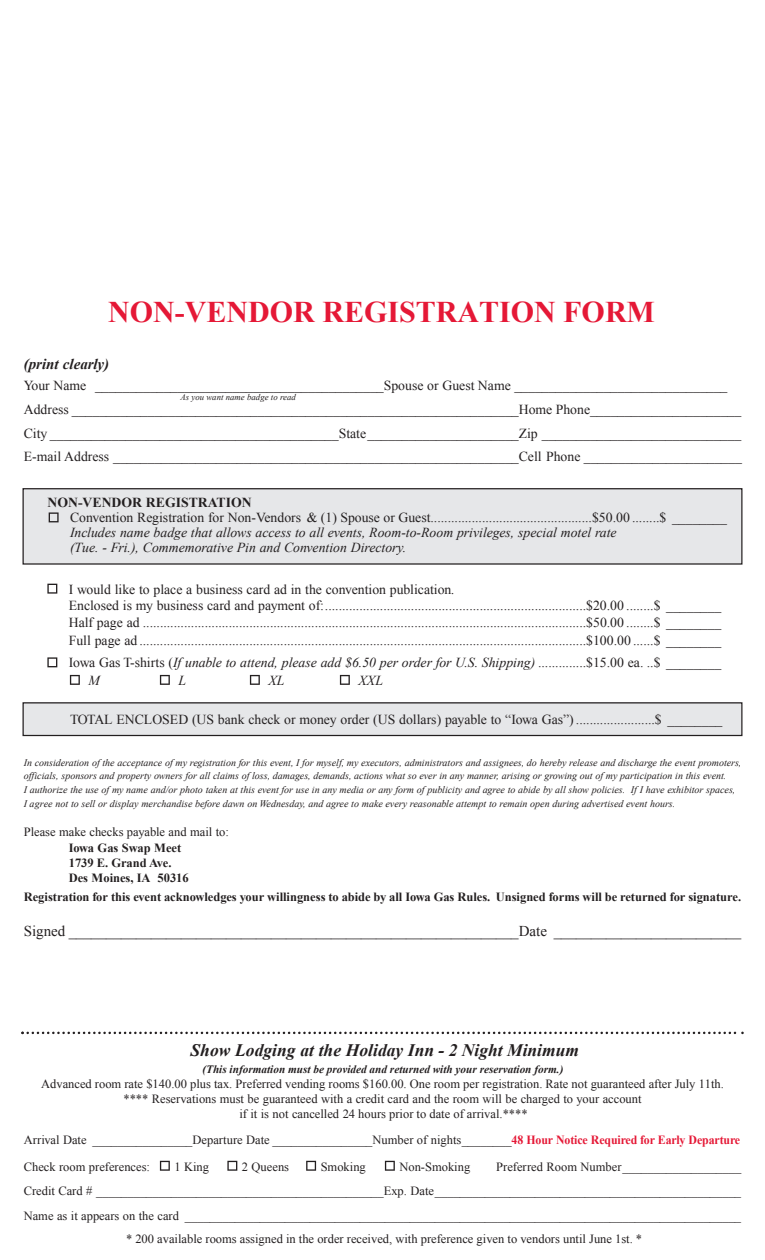
<style>
.page{position:relative;width:765px;height:1260px;background:#fff}
.page>*{position:absolute;margin:0;border:0;box-sizing:border-box;transform-origin:0 0}
.t1{font:700 30px "Times New Roman";color:#e51836}
.t2{font:italic 700 17.5px "Times New Roman";color:#231f20}
.t3{font:15px "Times New Roman";color:#231f20}
.t4{font:italic 700 15px "Times New Roman";color:#231f20}
.t5{font:13.75px/23.8px "Times New Roman";color:#231f20}
.t6{font:italic 13.75px/15px "Times New Roman";color:#231f20}
.t7{font:700 13.75px "Times New Roman";color:#231f20}
.t8{font:12.5px/24.8px "Times New Roman";color:#231f20;text-align:center}
.t9{font:700 12.5px/15px "Times New Roman";color:#231f20}
.t10{font:italic 700 11.25px "Times New Roman";color:#231f20}
.t11{font:italic 10px/14px "Times New Roman";color:#231f20}
.t12{font:italic 8.75px "Times New Roman";color:#231f20}
.s1{font-style:italic}
.s2{font-style:normal}
.s3{font-weight:700;color:#e51836}
</style>
<div class="page">
<div style="left:24px;top:489px;width:717px;height:74px;background:#e6e7e9"></div>
<svg style="left:49px;top:512px;width:10px;height:10px"></svg>
<div style="left:22px;top:488px;width:720px;height:77px;border:1px solid #231f20"></div>
<svg style="left:47px;top:584px;width:10px;height:10px"></svg>
<svg style="left:47px;top:657px;width:10px;height:10px"></svg>
<svg style="left:70px;top:675px;width:10px;height:10px"></svg>
<svg style="left:160px;top:675px;width:10px;height:10px"></svg>
<svg style="left:250px;top:675px;width:10px;height:10px"></svg>
<svg style="left:340px;top:675px;width:10px;height:10px"></svg>
<div style="left:24px;top:703px;width:717px;height:32px;background:#e6e7e9"></div>
<div style="left:22px;top:702px;width:720px;height:34px;border:1px solid #231f20"></div>
<svg style="left:160px;top:1161px;width:10px;height:10px"></svg>
<svg style="left:227px;top:1161px;width:10px;height:10px"></svg>
<svg style="left:306px;top:1161px;width:10px;height:10px"></svg>
<svg style="left:385px;top:1161px;width:10px;height:10px"></svg>
<svg style="left:21px;top:1032px;width:723px;height:2px"></svg>
<h1 class="t1" style="left:108px;top:291px;width:548px">NON-VENDOR REGISTRATION FORM</h1>
<p class="t4" style="left:24px;top:354px;width:87px">(print clearly)</p>
<p class="t5" style="left:24px;top:373px;width:720px">Your Name __________________________________________Spouse or Guest Name _______________________________ Address _________________________________________________________________Home Phone______________________ City __________________________________________State______________________Zip _____________________________ E-mail Address ___________________________________________________________Cell Phone _______________________</p>
<p class="t12" style="left:180px;top:391px;width:117px">As you want name badge to read</p>
<p class="t7" style="left:48px;top:493px;width:206px">NON-VENDOR REGISTRATION</p>
<p class="t5" style="left:70px;top:506px;width:659px">Convention Registration for Non-Vendors &amp; (1) Spouse or Guest...............................................$50.00 ........$ ________</p>
<p class="t6" style="left:70px;top:525px;width:548px">Includes name badge that allows access to all events, Room-to-Room privileges, special motel rate (Tue. - Fri.), Commemorative Pin and Convention Directory.</p>
<p class="t5" style="left:69px;top:581px;width:654px;line-height:16.2px">I would like to place a business card ad in the convention publication<span class="s1">.<br></span>Enclosed is my business card and payment of:............................................................................$20.00 ........$ ________</p>
<p class="t5" style="left:69px;top:614px;width:654px;line-height:17.5px">Half page ad .................................................................................................................................$50.00 ........$ ________<br>Full page ad ..................................................................................................................................$100.00 ......$ ________</p>
<p class="t6" style="left:89px;top:654px;width:634px;line-height:17.5px;text-indent:-20px"><span class="s2">Iowa Gas T-shirts (</span>If unable to attend, please add $6.50 per order for U.S. Shipping) <span class="s2">..............$15.00 ea. ..$ ________<br></span>M</p>
<p class="t6" style="left:179px;top:672px;width:9px">L</p>
<p class="t6" style="left:269px;top:672px;width:18px">XL</p>
<p class="t6" style="left:359px;top:672px;width:26px">XXL</p>
<p class="t5" style="left:70px;top:707px;width:654px">TOTAL ENCLOSED (US bank check or money order (US dollars) payable to “Iowa Gas”).......................$ ________</p>
<p class="t11" style="left:24px;top:755px;width:719px">In consideration of the acceptance of my registration for this event, I for myself, my executors, administrators and assignees, do hereby release and discharge the event promoters, officials, sponsors and property owners for all claims of loss, damages, demands, actions what so ever in any manner, arising or growing out of my participation in this event.<br>I authorize the use of my name and/or photo taken at this event for use in any media or any form of publicity and agree to abide by all show policies. If I have exhibitor spaces,<br>I agree not to sell or display merchandise before dawn on Wednesday, and agree to make every reasonable attempt to remain open during advertised event hours.</p>
<p class="t8" style="left:24px;top:819px;width:207px">Please make checks payable and mail to:</p>
<p class="t9" style="left:69px;top:840px;width:122px">Iowa Gas Swap Meet<br>1739 E. Grand Ave.<br>Des Moines, IA 50316</p>
<p class="t9" style="left:24px;top:889px;width:719px">Registration for this event acknowledges your willingness to abide by all Iowa Gas Rules. Unsigned forms will be returned for signature.</p>
<p class="t3" style="left:24px;top:921px;width:719px">Signed ____________________________________________________________Date _________________________</p>
<p class="t2" style="left:191px;top:1038px;width:390px">Show Lodging at the Holiday Inn - 2 Night Minimum</p>
<p class="t10" style="left:202px;top:1061px;width:362px">(This information must be provided and returned with your reservation form.)</p>
<p class="t8" style="left:41px;top:1071px;width:684px">Advanced room rate $140.00 plus tax. Preferred vending rooms $160.00. One room per registration. Rate not guaranteed after July 11th.</p>
<p class="t8" style="left:123px;top:1091px;width:520px;line-height:15px">**** Reservations must be guaranteed with a credit card and the room will be charged to your account if it is not cancelled 24 hours prior to date of arrival.****</p>
<p class="t8" style="left:24px;top:1126px;width:718px;line-height:26.9px;text-align:left">Arrival Date ________________Departure Date ________________Number of nights________<span class="s3">48 Hour Notice Required for Early Departure<br></span>Check room preferences:</p>
<p class="t8" style="left:24px;top:1154px;width:719px;text-align:justify;text-indent:472px">Preferred Room Number___________________ Credit Card # ______________________________________________Exp. Date_________________________________________________ Name as it appears on the card _________________________________________________________________________________________</p>
<p class="t8" style="left:174px;top:1154px;width:36px">1 King</p>
<p class="t8" style="left:242px;top:1154px;width:49px">2 Queens</p>
<p class="t8" style="left:321px;top:1154px;width:47px">Smoking</p>
<p class="t8" style="left:399px;top:1154px;width:72px">Non-Smoking</p>
<p class="t8" style="left:126px;top:1227px;width:518px">* 200 available rooms assigned in the order received, with preference given to vendors until June 1st. *</p>
</div>
